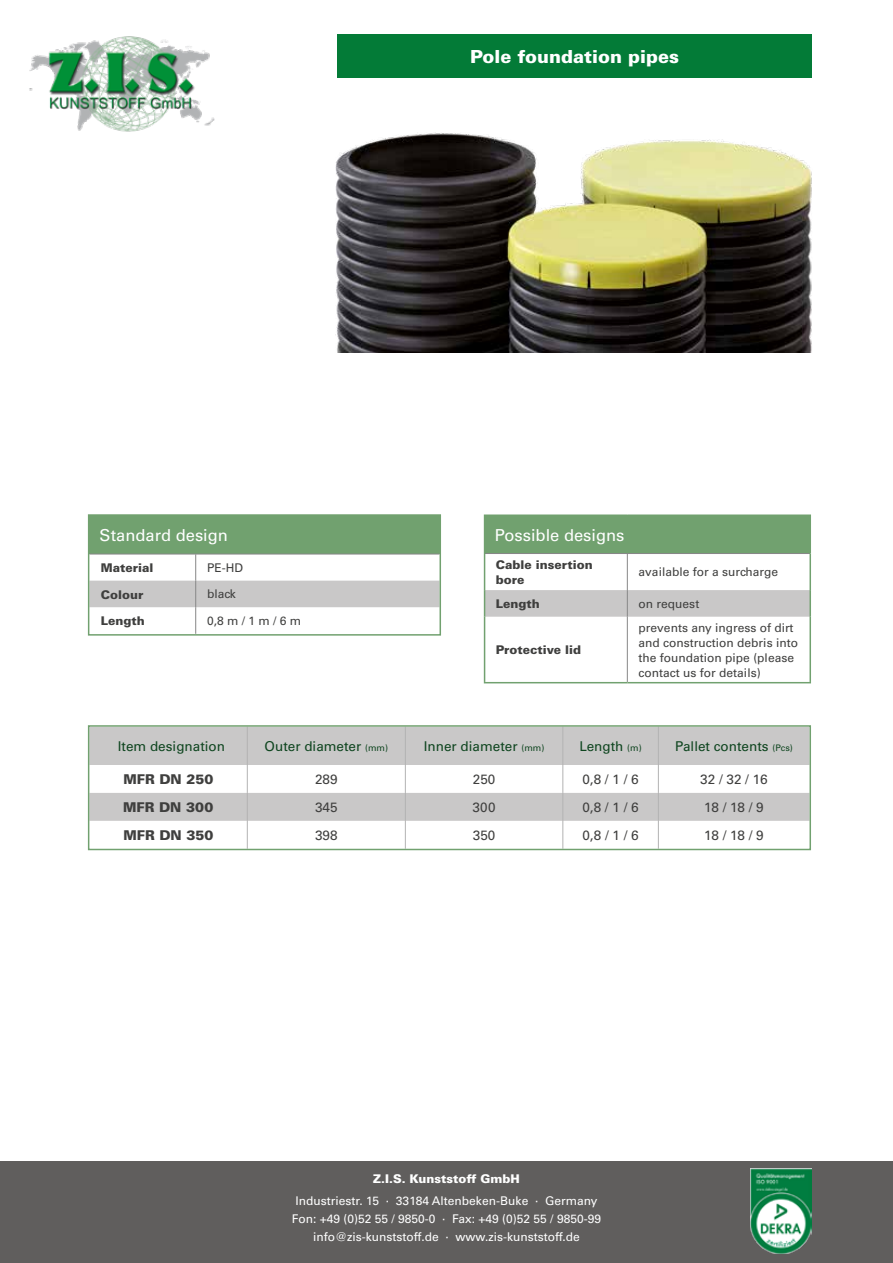
<style>
.page{position:relative;width:893px;height:1263px;background:#fff}
.page>*{position:absolute;margin:0;border:0;box-sizing:border-box;transform-origin:0 0}
.t1{font:900 18px "Univers";color:#fff}
.t2{font:16.5px "Univers";color:#fff}
.t3{font:13.5px "Univers";color:#0e451f}
.t4{font:13.5px "Univers";color:#3f3f3e}
.t5{font:900 13.5px "Univers";color:#3f3f3e}
.t6{font:12px/15px "Univers";color:#3f3f3e}
.t7{font:12px/18px "Univers";color:#fff;text-align:center}
.t8{font:900 12px/15px "Univers";color:#3f3f3e}
.t9{font:900 12px "Univers";color:#fff}
.s1{font-size:9px}
</style>
<div class="page">
<div style="left:0;top:1161px;width:893px;height:102px;background:#605e5d"></div>
<img style="left:29px;top:36px;width:186px;height:96px">
<div style="left:338px;top:34px;width:474px;height:44px;background:#037b37"></div>
<img style="left:751px;top:1169px;width:61px;height:84px">
<img style="left:336px;top:132px;width:476px;height:221px">
<svg style="left:87px;top:514px;width:354px;height:122px"></svg>
<svg style="left:87px;top:725px;width:724px;height:126px"></svg>
<div style="left:485px;top:515px;width:325px;height:38px;background:#71a16f"></div>
<hr style="left:485px;top:553px;width:142px;height:1px;background:#878787">
<hr style="left:627px;top:553px;width:182px;height:1px;background:#878787">
<hr style="left:627px;top:554px;width:1px;height:36px;background:#878787">
<hr style="left:627px;top:617px;width:1px;height:65px;background:#878787">
<hr style="left:484px;top:514px;width:143px;height:2px;background:#71a16f">
<hr style="left:484px;top:516px;width:1px;height:37px;background:#71a16f">
<hr style="left:627px;top:514px;width:184px;height:2px;background:#71a16f">
<hr style="left:809px;top:516px;width:2px;height:37px;background:#71a16f">
<hr style="left:484px;top:553px;width:1px;height:37px;background:#71a16f">
<hr style="left:809px;top:553px;width:2px;height:37px;background:#71a16f">
<div style="left:484px;top:590px;width:325px;height:27px;background:#c9c8c8"></div>
<hr style="left:809px;top:590px;width:2px;height:27px;background:#71a16f">
<hr style="left:484px;top:617px;width:1px;height:65px;background:#71a16f">
<hr style="left:809px;top:617px;width:2px;height:65px;background:#71a16f">
<hr style="left:484px;top:682px;width:143px;height:1px;background:#71a16f">
<hr style="left:627px;top:682px;width:184px;height:1px;background:#71a16f">
<h1 class="t1" style="left:470px;top:45px;width:210px">Pole foundation pipes</h1>
<h2 class="t2" style="left:100px;top:525px;width:130px">Standard design</h2>
<p class="t8" style="left:101px;top:560px;width:54px">Material</p>
<p class="t6" style="left:207px;top:560px;width:37px">PE-HD</p>
<p class="t8" style="left:101px;top:587px;width:44px">Colour</p>
<p class="t6" style="left:207px;top:587px;width:30px">black</p>
<p class="t8" style="left:101px;top:613px;width:46px">Length</p>
<p class="t6" style="left:207px;top:613px;width:96px">0,8 m / 1 m / 6 m</p>
<h2 class="t2" style="left:495px;top:525px;width:131px">Possible designs</h2>
<p class="t8" style="left:496px;top:557px;width:98px">Cable insertion bore</p>
<p class="t6" style="left:639px;top:565px;width:141px">available for a surcharge</p>
<p class="t8" style="left:496px;top:596px;width:46px">Length</p>
<p class="t6" style="left:639px;top:596px;width:62px">on request</p>
<p class="t8" style="left:496px;top:642px;width:87px">Protective lid</p>
<p class="t6" style="left:639px;top:620px;width:161px">prevents any ingress of dirt and construction debris into the foundation pipe (please contact us for details)</p>
<p class="t3" style="left:118px;top:738px;width:109px">Item designation</p>
<p class="t3" style="left:265px;top:738px;width:125px">Outer diameter <span class="s1">(mm)</span></p>
<p class="t3" style="left:424px;top:738px;width:122px">Inner diameter <span class="s1">(mm)</span></p>
<p class="t3" style="left:579px;top:738px;width:64px">Length <span class="s1">(m)</span></p>
<p class="t3" style="left:675px;top:738px;width:119px">Pallet contents <span class="s1">(Pcs)</span></p>
<p class="t5" style="left:123px;top:771px;width:91px">MFR DN 250</p>
<p class="t4" style="left:315px;top:771px;width:24px">289</p>
<p class="t4" style="left:473px;top:771px;width:24px">250</p>
<p class="t4" style="left:582px;top:771px;width:58px">0,8 / 1 / 6</p>
<p class="t4" style="left:700px;top:771px;width:69px">32 / 32 / 16</p>
<p class="t5" style="left:123px;top:799px;width:92px">MFR DN 300</p>
<p class="t4" style="left:315px;top:799px;width:24px">345</p>
<p class="t4" style="left:473px;top:799px;width:25px">300</p>
<p class="t4" style="left:582px;top:799px;width:58px">0,8 / 1 / 6</p>
<p class="t4" style="left:704px;top:799px;width:61px">18 / 18 / 9</p>
<p class="t5" style="left:123px;top:827px;width:91px">MFR DN 350</p>
<p class="t4" style="left:315px;top:827px;width:24px">398</p>
<p class="t4" style="left:473px;top:827px;width:24px">350</p>
<p class="t4" style="left:582px;top:827px;width:58px">0,8 / 1 / 6</p>
<p class="t4" style="left:704px;top:827px;width:61px">18 / 18 / 9</p>
<p class="t9" style="left:373px;top:1171px;width:148px">Z.I.S. Kunststoff GmbH</p>
<p class="t7" style="left:292px;top:1192px;width:311px">Industriestr. 15 · 33184 Altenbeken-Buke · Germany<br>Fon: +49 (0)52 55 / 9850-0 · Fax: +49 (0)52 55 / 9850-99 info@zis-kunststoff.de · www.zis-kunststoff.de</p>
</div>
